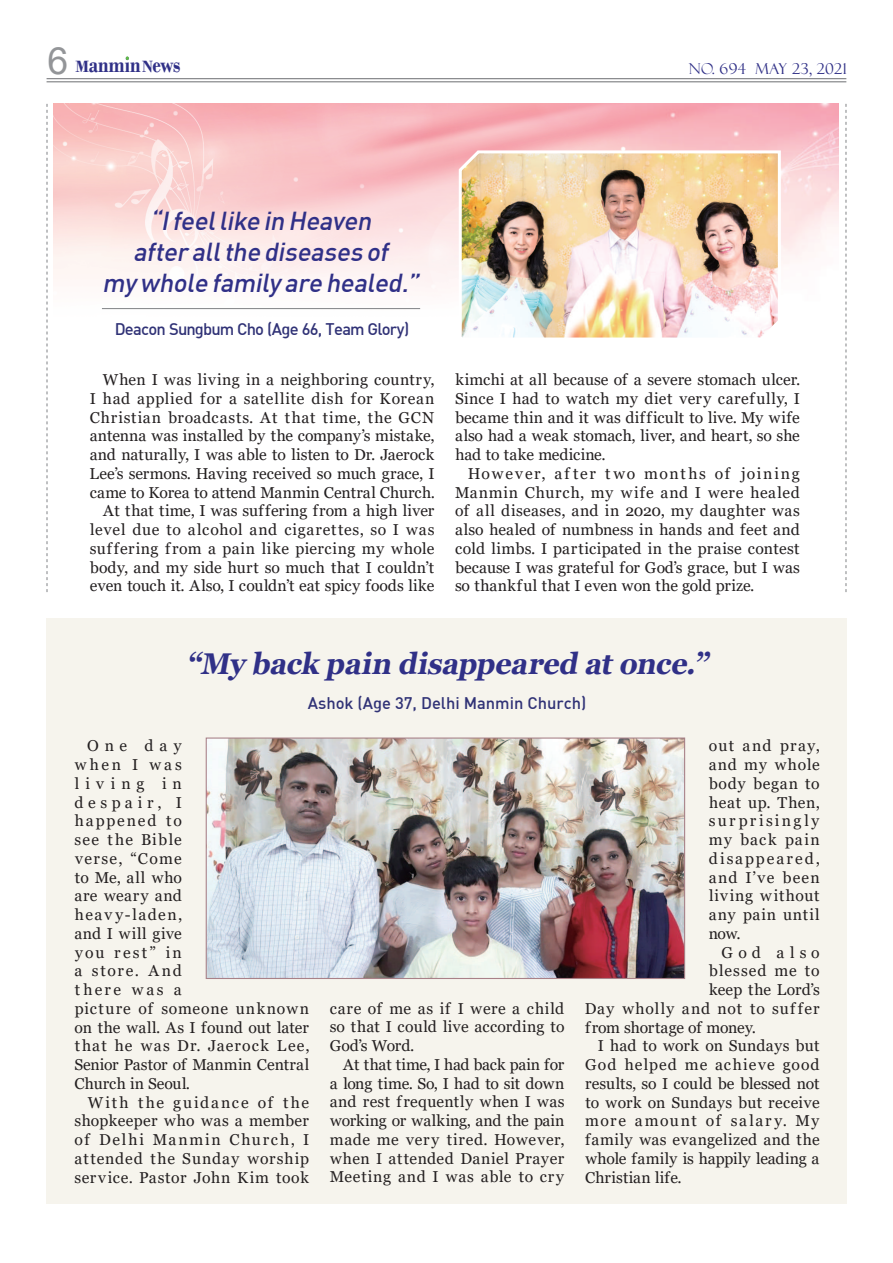
<style>
.page{position:relative;width:893px;height:1263px;background:#fff}
.page>*{position:absolute;margin:0;border:0;box-sizing:border-box;transform-origin:0 0}
.t1{font:italic 700 30px "Georgia";color:#303087;scale:.95 1}
.t2{font:italic 25.5px/30.6px "Dinmed";color:#303087;text-align:center}
.t3{font:700 23.7px "Bodoni";color:#303087;scale:.82 1}
.t4{font:700 17.1px "Bodoni";color:#303087}
.t5{font:16.5px "Dinmed";letter-spacing:-.05em;color:#303276}
.t6{font:16.5px "Dinmed";color:#303276}
.t7{font:15.75px/18.8px "Georgia";letter-spacing:.03em;color:#231f20;text-align:justify}
.t8{font:15.75px/18.8px "Georgia";letter-spacing:.065em;color:#231f20}
.t9{font:15.75px "Georgia";letter-spacing:-.005em;color:#231f20}
.t10{font:15.75px "Georgia";letter-spacing:.055em;color:#231f20}
.t11{font:15.75px "Georgia";letter-spacing:.01em;color:#231f20}
.t12{font:15.75px "Georgia";letter-spacing:.095em;color:#231f20}
.t13{font:15.75px "Georgia";letter-spacing:-.015em;color:#231f20}
.t14{font:15.75px "Georgia";letter-spacing:.06em;color:#231f20}
.t15{font:15px "Felix Titling";letter-spacing:.02em;color:#303087}
.s1{font-family:"Arial";font-weight:400;font-size:37.5px;color:#939598}
.s2{font-size:17.1px}
</style>
<div class="page">
<hr style="left:47px;top:78px;width:799px;height:1px;background:#6d6e71">
<hr style="left:47px;top:82px;width:799px;height:1px;background:#6d6e71">
<svg style="left:126px;top:56px;width:3px;height:4px"></svg>
<img style="left:54px;top:104px;width:784px;height:206px">
<svg style="left:47px;top:104px;width:1px;height:488px"></svg>
<svg style="left:845px;top:104px;width:1px;height:488px"></svg>
<img style="left:457px;top:148px;width:325px;height:190px">
<div style="left:47px;top:618px;width:799px;height:585px;background:#f6f4ed"></div>
<img style="left:208px;top:740px;width:475px;height:237px">
<div style="left:206px;top:738px;width:479px;height:241px;border:1px solid #a88188"></div>
<hr style="left:102px;top:308px;width:318px;height:1px;background:#808285">
<h3 class="t3" style="left:47px;top:50px;width:164px"><span class="s1">6</span> <span class="s2">M</span>anmin ews</h3>
<p class="t4" style="left:142px;top:56px;width:12px">N</p>
<p class="t15" style="left:688px;top:62px;width:159px">No. 694 May 23, 2021</p>
<h2 class="t2" style="left:102px;top:208px;width:323px">“Ifeellike in Heaven<br>after allthe diseases of<br>my whole family are healed.”</h2>
<p class="t5" style="left:115px;top:322px;width:296px">Deacon Sungbum Cho (Age 66, Team Glory)</p>
<p class="t7" style="left:90px;top:371px;width:347px;text-align:right">When I was living in a neighboring country,<br>I had applied for a satellite dish for Korean Christian broadcasts. At that time, the GCN antenna was installed by the company’s mistake, and naturally, I was able to listen to Dr. Jaerock Lee’s sermons. Having received so much grace, I came to Korea to attend Manmin Central Church.<br>At that time, I was suffering from a high liver level due to alcohol and cigarettes, so I was suffering from a pain like piercing my whole body, and my side hurt so much that I couldn’t even touch it. Also, I couldn’t eat spicy foods like</p>
<p class="t7" style="left:455px;top:371px;width:347px">kimchi at all because of a severe stomach ulcer.<br>Since I had to watch my diet very carefully, I became thin and it was difficult to live. My wife also had a weak stomach, liver, and heart, so she had to take medicine.</p>
<p class="t7" style="left:455px;top:465px;width:346px;text-indent:13px">However, af ter two months of joining Manmin Church, my wife and I were healed of all diseases, and in 2020, my daughter was also healed of numbness in hands and feet and cold limbs. I participated in the praise contest because I was grateful for God’s grace, but I was so thankful that I even won the gold prize.</p>
<h1 class="t1" style="left:186px;top:652px;width:556px">“My back pain disapp eared at once.”</h1>
<p class="t6" style="left:308px;top:696px;width:280px">Ashok (Age 37, Delhi Manmin Church)</p>
<p class="t8" style="left:74px;top:738px;width:237px;text-indent:13px">One day<br>when I was<br>living in<br>despair, I<br>happened to<br>see the Bible<br>verse, “Come<br>to Me, all who<br>are weary and<br>heavy-laden,<br>and I will give<br>you rest” in<br>a store. And<br>there was a<br>picture of someone unknown on the wall. As I found out later that he was Dr. Jaerock Lee,<br>Senior Pastor of Manmin Central<br>Church in Seoul.</p>
<p class="t7" style="left:74px;top:1094px;width:236px;text-indent:13px">With the guidance of the shopkeeper who was a member of Delhi Manmin Church, I attended the Sunday worship service. Pastor John Kim took</p>
<p class="t7" style="left:330px;top:1000px;width:236px">care of me as if I were a child so that I could live according to God’s Word.</p>
<p class="t7" style="left:330px;top:1056px;width:236px;text-indent:13px">At that time, I had back pain for a long time. So, I had to sit down and rest frequently when I was working or walking, and the pain made me very tired. However, when I attended Daniel Prayer Meeting and I was able to cry</p>
<p class="t7" style="left:708px;top:738px;width:113px">out and pray, and my whole body began to heat up. Then, surprisingly my back pain disappeared, and I’ve been living without any pain until now.</p>
<p class="t7" style="left:721px;top:944px;width:100px">God also</p>
<p class="t14" style="left:709px;top:965px;width:112px">blessed me to</p>
<p class="t7" style="left:709px;top:982px;width:112px">keep the Lord’s</p>
<p class="t10" style="left:585px;top:1002px;width:236px">Day wholly and not to suf fer</p>
<p class="t13" style="left:585px;top:1021px;width:172px">from shortage of money.</p>
<p class="t11" style="left:597px;top:1040px;width:223px">I had to work on Sundays but</p>
<p class="t8" style="left:585px;top:1057px;width:236px">God helped me achieve good</p>
<p class="t9" style="left:585px;top:1077px;width:236px">results, so I could be blessed not</p>
<p class="t7" style="left:585px;top:1094px;width:236px">to work on Sundays but receive</p>
<p class="t12" style="left:585px;top:1115px;width:235px">more amount of salary. My</p>
<p class="t7" style="left:585px;top:1132px;width:236px">family was evangelized and the</p>
<p class="t9" style="left:585px;top:1152px;width:235px">whole family is happily leading a</p>
<p class="t7" style="left:585px;top:1169px;width:98px">Christian life.</p>
</div>
